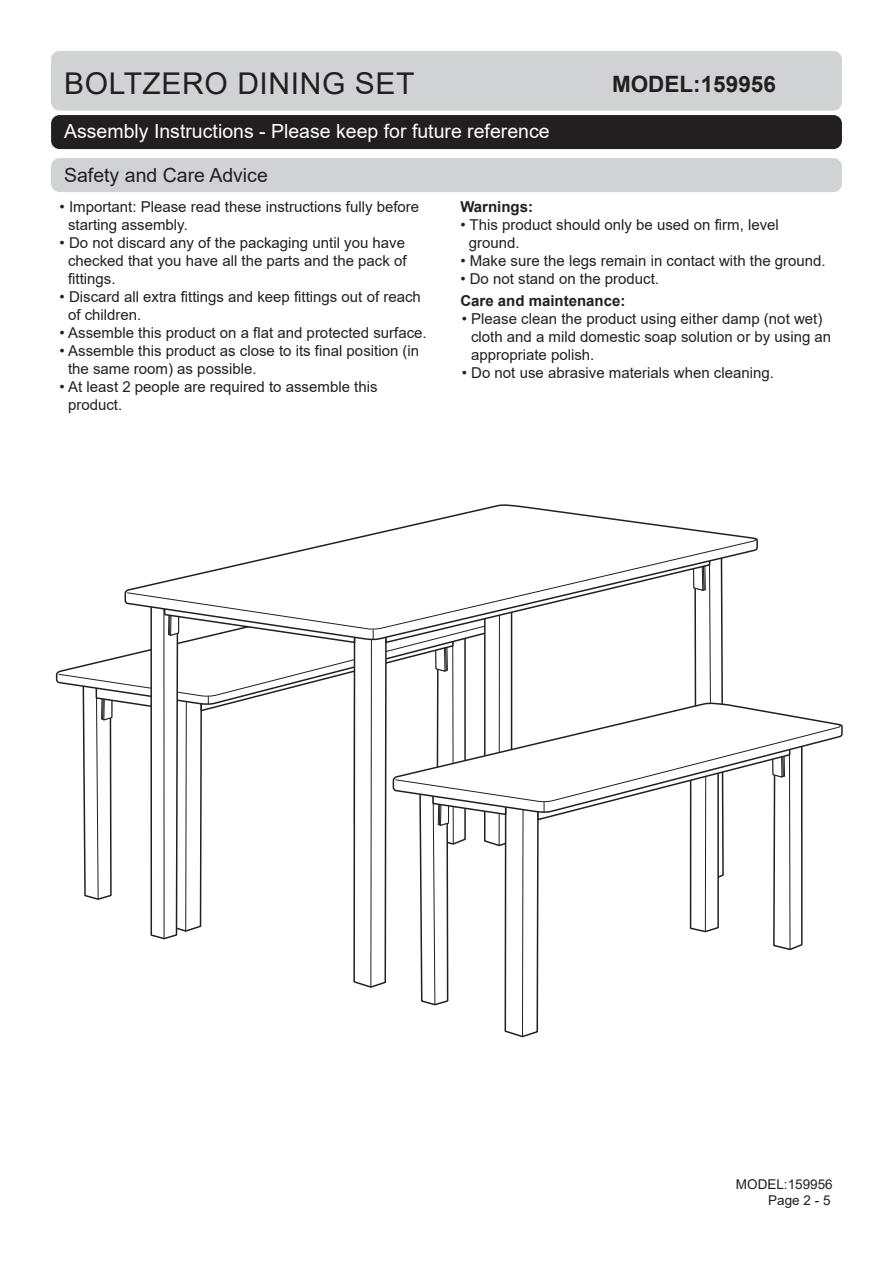
<style>
.page{position:relative;width:893px;height:1263px;background:#fff}
.page>*{position:absolute;margin:0;border:0;box-sizing:border-box;transform-origin:0 0}
.t1{font:30px "Arial";letter-spacing:.02em;color:#231f20}
.t2{font:700 22.5px "Arial";color:#231f20}
.t3{font:19.5px "Arial";color:#fff}
.t4{font:19.5px "Arial";color:#231f20}
.t5{font:15px/18px "Arial";color:#231f20}
.t6{font:700 15px "Arial";color:#231f20}
.t7{font:13.5px/16.2px "Arial";color:#231f20;text-align:right}
.s1{font-style:inherit}
</style>
<div class="page">
<div style="left:51px;top:51px;width:791px;height:60px;background:#d1d2d4;border-radius:9px"></div>
<div style="left:51px;top:158px;width:791px;height:34px;background:#d1d2d4;border-radius:9px"></div>
<div style="left:51px;top:115px;width:791px;height:34px;background:#231f20;border-radius:9px"></div>
<svg style="left:58px;top:510px;width:783px;height:528px"></svg>
<h1 class="t1" style="left:64px;top:63px;width:352px">BOLTZERO DINING SET</h1>
<h3 class="t3" style="left:64px;top:118px;width:487px">Assembly Instructions - Please keep for future reference</h3>
<h3 class="t4" style="left:64px;top:161px;width:205px">Safety and Care Advice</h3>
<h2 class="t2" style="left:612px;top:68px;width:165px">MODEL:159<span class="s1">9</span>56</h2>
<p class="t5" style="left:68px;top:197px;width:353px;text-indent:-9px">• Important: Please read these instructions fully before starting assembly.</p>
<p class="t5" style="left:68px;top:233px;width:340px;text-align:justify;text-indent:-9px">• Do not discard any of the packaging until you have checked that you have all the parts and the pack of fittings.</p>
<p class="t5" style="left:68px;top:287px;width:354px;text-indent:-9px">• Discard all extra fittings and keep fittings out of reach of children.</p>
<p class="t5" style="left:60px;top:323px;width:369px">• Assemble this product on a flat and protected surface.</p>
<p class="t5" style="left:68px;top:341px;width:353px;text-indent:-9px">• Assemble this product as close to its final position (in the same room) as possible.</p>
<p class="t5" style="left:68px;top:377px;width:311px;text-indent:-9px">• At least 2 people are required to assemble this product.</p>
<p class="t6" style="left:460px;top:196px;width:74px">Warnings:</p>
<p class="t5" style="left:469px;top:215px;width:311px;text-indent:-9px">• This product should only be used on firm, level ground.</p>
<p class="t5" style="left:460px;top:251px;width:367px">• Make sure the legs remain in contact with the ground.</p>
<p class="t5" style="left:460px;top:269px;width:200px">• Do not stand on the product.</p>
<p class="t6" style="left:460px;top:290px;width:167px">Care and maintenance:</p>
<p class="t5" style="left:471px;top:310px;width:362px;text-indent:-9px">• Please clean the product using either damp (not wet) cloth and a mild domestic soap solution or by using an appropriate polish.</p>
<p class="t5" style="left:462px;top:364px;width:314px">• Do not use abrasive materials when cleaning.</p>
<p class="t7" style="left:736px;top:1176px;width:98px">MODEL:159<span class="s1">9</span>56<br>Page 2 - 5</p>
</div>
